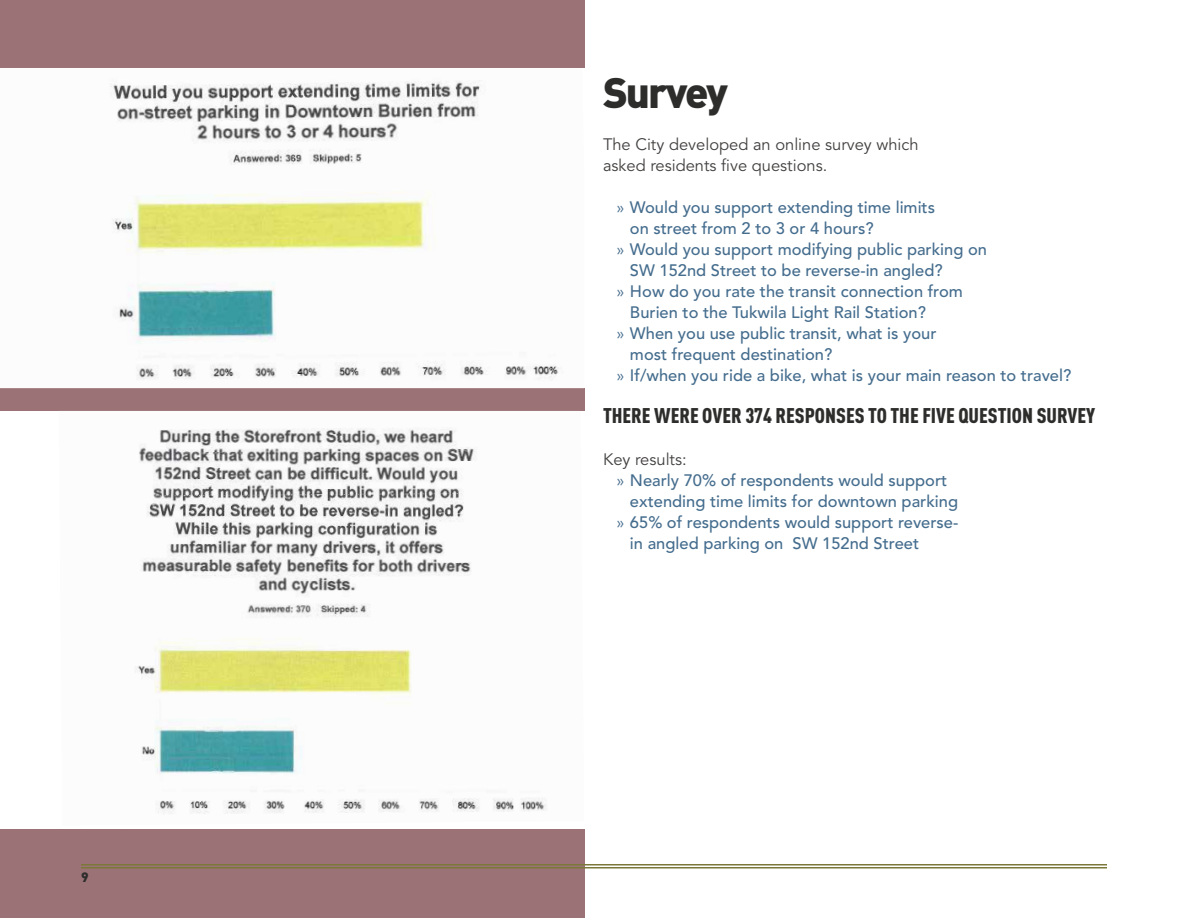
<style>
.page{position:relative;width:1188px;height:918px;background:#fff}
.page>*{position:absolute;margin:0;border:0;box-sizing:border-box;transform-origin:0 0}
.t1{font:900 42px "DIN Pro";letter-spacing:-.05em;color:#2d2d2c}
.t2{font:900 21px "DIN Cond";color:#2d2d2c}
.t3{font:500 16.5px "Avenir LT Std";color:#456d8e}
.t4{font:16.5px/21px "Avenir LT Std";color:#42403f}
.t5{font:900 13.5px "DIN Pro";color:#2d2d2c}
.s1{font-weight:400}
</style>
<div class="page">
<div style="left:0;top:0;width:584px;height:918px;background:#9b7276"></div>
<img style="left:0;top:69px;width:584px;height:319px">
<div style="left:0;top:411px;width:584px;height:418px;background:#fff"></div>
<img style="left:135px;top:428px;width:412px;height:386px">
<hr style="left:81px;top:867px;width:1026px;height:1px;background:#7b783a">
<hr style="left:81px;top:864px;width:1026px;height:2px;background:#7b783a">
<p class="t5" style="left:81px;top:868px;width:9px">9</p>
<h1 class="t1" style="left:603px;top:64px;width:126px">Survey</h1>
<p class="t4" style="left:603px;top:134px;width:317px">The City developed an online survey which asked residents five questions.</p>
<p class="t3" style="left:616px;top:198px;width:320px"><span class="s1">»</span> Would you support extending time limits</p>
<p class="t3" style="left:630px;top:219px;width:245px">on street from 2 to 3 or 4 hours?</p>
<p class="t3" style="left:616px;top:240px;width:372px"><span class="s1">»</span> Would you support modifying public parking on</p>
<p class="t3" style="left:630px;top:261px;width:314px">SW 152nd Street to be reverse-in angled?</p>
<p class="t3" style="left:616px;top:282px;width:348px"><span class="s1">»</span> How do you rate the transit connection from</p>
<p class="t3" style="left:630px;top:303px;width:297px">Burien to the Tukwila Light Rail Station?</p>
<p class="t3" style="left:616px;top:324px;width:322px"><span class="s1">»</span> When you use public transit, what is your</p>
<p class="t3" style="left:630px;top:345px;width:204px">most frequent destination?</p>
<p class="t3" style="left:616px;top:366px;width:456px"><span class="s1">»</span> If/when you ride a bike, what is your main reason to travel?</p>
<p class="t2" style="left:603px;top:402px;width:494px">THERE WERE OVER 374 RESPONSES TO THE FIVE QUESTION SURVEY</p>
<p class="t4" style="left:603px;top:449px;width:85px">Key results:</p>
<p class="t3" style="left:616px;top:471px;width:332px"><span class="s1">»</span> Nearly 70% of respondents would support</p>
<p class="t3" style="left:630px;top:492px;width:330px">extending time limits for downtown parking</p>
<p class="t3" style="left:616px;top:513px;width:343px"><span class="s1">»</span> 65% of respondents would support reverse-</p>
<p class="t3" style="left:630px;top:534px;width:291px">in angled parking on SW 152nd Street</p>
</div>
